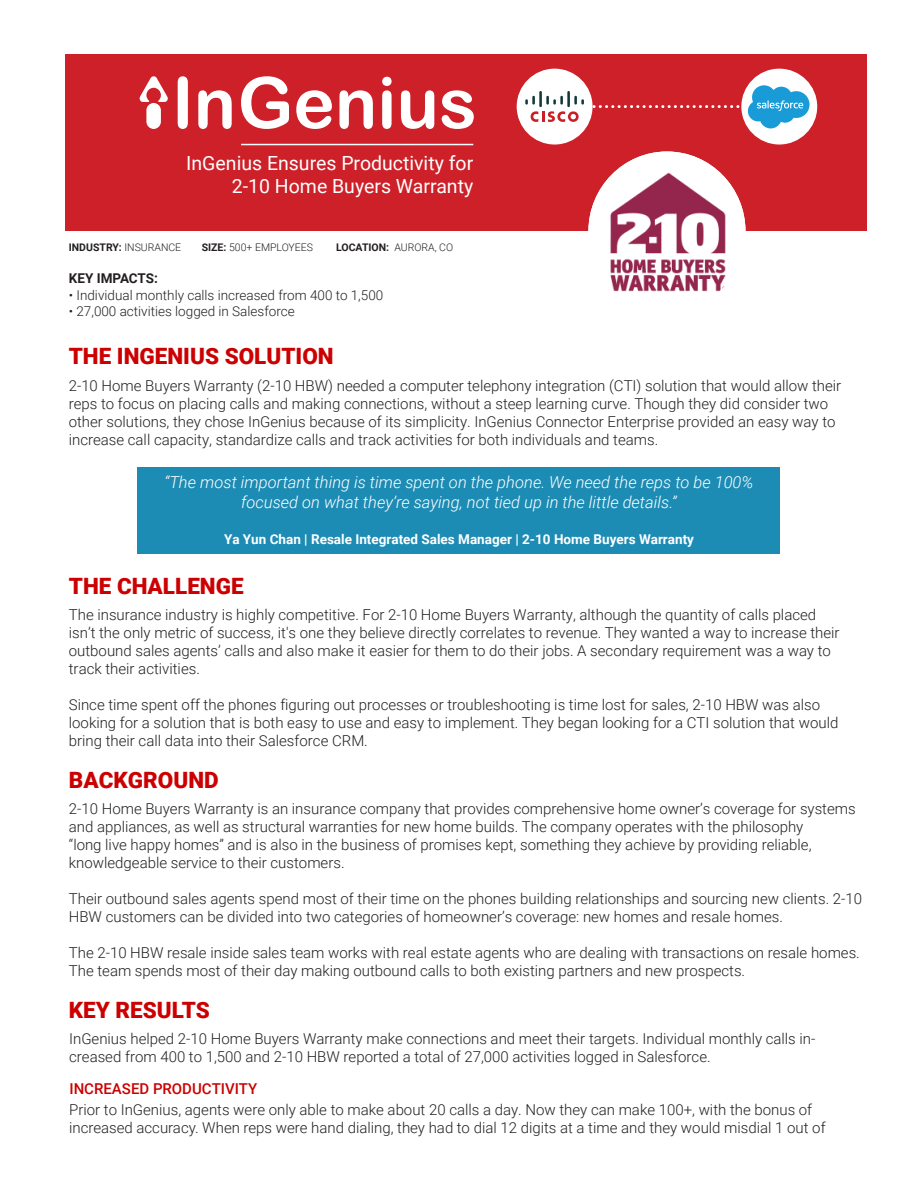
<style>
.page{position:relative;width:918px;height:1188px;background:#fff}
.page>*{position:absolute;margin:0;border:0;box-sizing:border-box;transform-origin:0 0}
.t1{font:900 22.5px "Roboto";color:#c00}
.t2{font:19.5px "Roboto";color:#fff}
.t3{font:italic 300 16.5px/19.8px "Roboto";color:#fff;text-align:center}
.t4{font:300 15px/18px "Roboto";color:#231f20}
.t5{font:300 13.5px "Roboto";color:#231f20}
.t6{font:700 13.5px "Roboto";color:#fff}
.t7{font:700 13.5px "Roboto";letter-spacing:-.005em;color:#231f20}
.t8{font:700 10.5px "Roboto";color:#231f20}
.t9{font:300 10.5px "Roboto";color:#231f20}
.s1{font-weight:300}
.s2{font-weight:700}
.s3{font-weight:500;color:#c00}
</style>
<div class="page">
<div style="left:65px;top:54px;width:802px;height:177px;background:#cd2028"></div>
<hr style="left:241px;top:144px;width:232px;height:1px;background:#fff">
<div style="left:517px;top:69px;width:76px;height:76px;background:#fff;border-radius:50%"></div>
<div style="left:741px;top:69px;width:76px;height:76px;background:#fff;border-radius:50%"></div>
<img style="left:588px;top:151px;width:158px;height:141px">
<div style="left:137px;top:467px;width:642px;height:87px;background:#1d8cb5"></div>
<svg style="left:178px;top:76px;width:10px;height:53px"></svg>
<div style="left:146px;top:103px;width:15px;height:26px;background:#fff;border-radius:7px"></div>
<svg style="left:140px;top:76px;width:28px;height:26px"></svg>
<svg style="left:198px;top:90px;width:34px;height:39px"></svg>
<svg style="left:241px;top:76px;width:48px;height:53px"></svg>
<svg style="left:296px;top:90px;width:36px;height:39px"></svg>
<svg style="left:340px;top:90px;width:33px;height:39px"></svg>
<svg style="left:382px;top:77px;width:10px;height:52px"></svg>
<svg style="left:401px;top:90px;width:33px;height:39px"></svg>
<svg style="left:442px;top:90px;width:32px;height:39px"></svg>
<svg style="left:744px;top:85px;width:66px;height:43px"></svg>
<svg style="left:525px;top:91px;width:213px;height:31px"></svg>
<p class="t2" style="left:186px;top:149px;width:289px">InGenius Ensures Productivity for</p>
<p class="t2" style="left:232px;top:172px;width:243px">2-10 Home Buyers Warranty</p>
<p class="t8" style="left:69px;top:240px;width:114px">INDUSTRY: <span class="s1">INSURANCE</span></p>
<p class="t9" style="left:202px;top:240px;width:113px"><span class="s2">SIZE:</span> 500+ EMPLOYEES</p>
<p class="t8" style="left:336px;top:240px;width:119px">LOCATION: <span class="s1">AURORA, CO</span></p>
<p class="t7" style="left:69px;top:269px;width:91px">KEY IMPACTS:</p>
<p class="t5" style="left:69px;top:285px;width:316px">• Individual monthly calls increased from 400 to 1,500</p>
<p class="t5" style="left:69px;top:302px;width:227px">• 27,000 activities logged in Salesforce</p>
<p class="t1" style="left:69px;top:341px;width:267px">THE INGENIUS SOLUTION</p>
<p class="t4" style="left:69px;top:376px;width:774px">2-10 Home Buyers Warranty (2-10 HBW) needed a computer telephony integration (CTI) solution that would allow their reps to focus on placing calls and making connections, without a steep learning curve. Though they did consider two other solutions, they chose InGenius because of its simplicity. InGenius Connector Enterprise provided an easy way to increase call capacity, standardize calls and track activities for both individuals and teams.</p>
<p class="t3" style="left:164px;top:472px;width:591px">“The most important thing is time spent on the phone. We need the reps to be 100% focused on what they’re saying, not tied up in the little details.”</p>
<p class="t6" style="left:224px;top:530px;width:472px">Ya Yun Chan | Resale Integrated Sales Manager | 2-10 Home Buyers Warranty</p>
<p class="t1" style="left:69px;top:570px;width:176px">THE CHALLENGE</p>
<p class="t4" style="left:69px;top:606px;width:772px">The insurance industry is highly competitive. For 2-10 Home Buyers Warranty, although the quantity of calls placed isn’t the only metric of success, it's one they believe directly correlates to revenue. They wanted a way to increase their outbound sales agents’ calls and also make it easier for them to do their jobs. A secondary requirement was a way to track their activities.</p>
<p class="t4" style="left:69px;top:696px;width:771px">Since time spent off the phones figuring out processes or troubleshooting is time lost for sales, 2-10 HBW was also looking for a solution that is both easy to use and easy to implement. They began looking for a CTI solution that would bring their call data into their Salesforce CRM.</p>
<p class="t1" style="left:69px;top:764px;width:151px">BACKGROUND</p>
<p class="t4" style="left:69px;top:799px;width:788px">2-10 Home Buyers Warranty is an insurance company that provides comprehensive home owner’s coverage for systems and appliances, as well as structural warranties for new home builds. The company operates with the philosophy<br>“long live happy homes” and is also in the business of promises kept, something they achieve by providing reliable, knowledgeable service to their customers.</p>
<p class="t4" style="left:69px;top:889px;width:795px">Their outbound sales agents spend most of their time on the phones building relationships and sourcing new clients. 2-10<br>HBW customers can be divided into two categories of homeowner’s coverage: new homes and resale homes.</p>
<p class="t4" style="left:69px;top:943px;width:793px">The 2-10 HBW resale inside sales team works with real estate agents who are dealing with transactions on resale homes.<br>The team spends most of their day making outbound calls to both existing partners and new prospects.</p>
<p class="t1" style="left:69px;top:994px;width:143px">KEY RESULTS</p>
<p class="t4" style="left:69px;top:1029px;width:748px">InGenius helped 2-10 Home Buyers Warranty make connections and meet their targets. Individual monthly calls in&shy;creased from 400 to 1,500 and 2-10 HBW reported a total of 27,000 activities logged in Salesforce.</p>
<p class="t4" style="left:69px;top:1078px;width:745px;line-height:21px"><span class="s3">INCREASED PRODUCTIVITY<br></span>Prior to InGenius, agents were only able to make about 20 calls a day. Now they can make 100+, with the bonus of</p>
<p class="t4" style="left:69px;top:1118px;width:758px">increased accuracy. When reps were hand dialing, they had to dial 12 digits at a time and they would misdial 1 out of</p>
</div>
